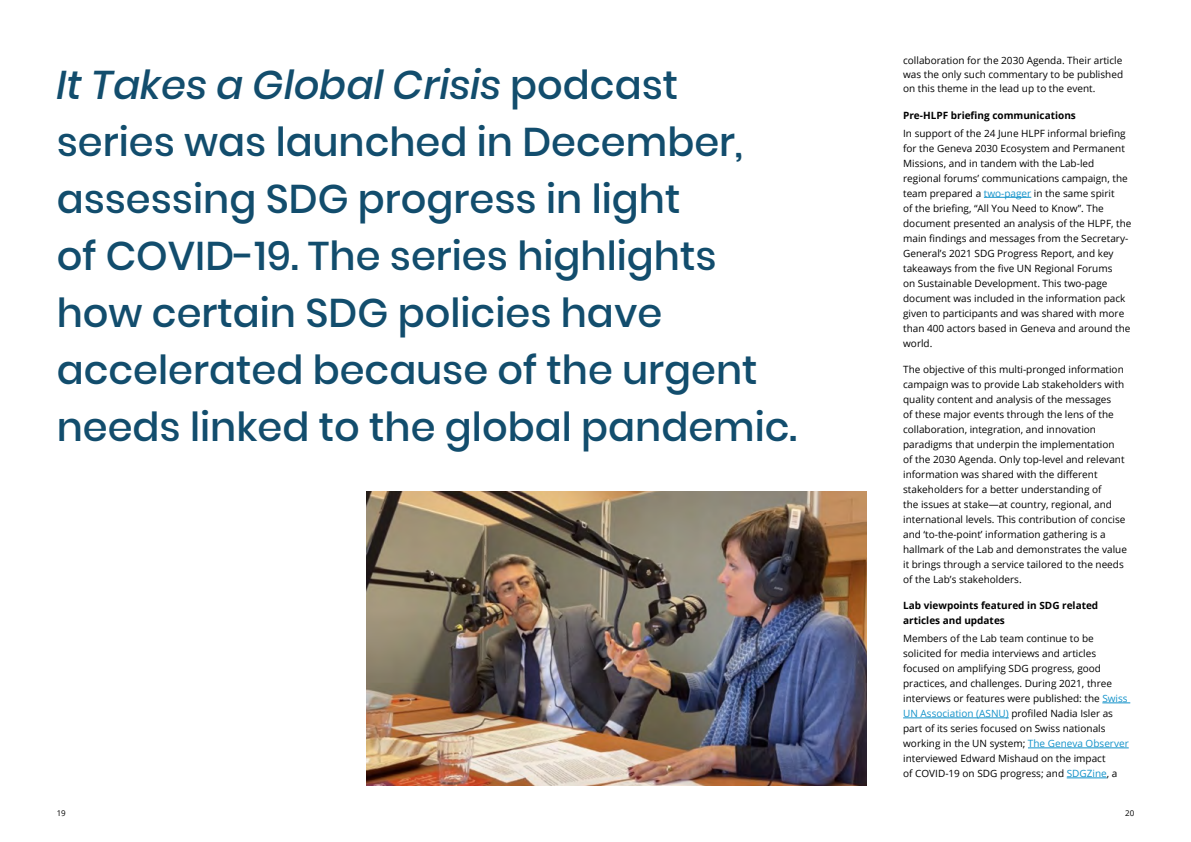
<style>
.page{position:relative;width:1191px;height:842px;background:#fff}
.page>*{position:absolute;margin:0;border:0;box-sizing:border-box;transform-origin:0 0}
.t1{font:500 40px/57px "Poppins";color:#124d6d}
.t2{font:10px/15px "Open Sans";color:#000}
.t3{font:700 10px/15px "Open Sans";color:#000}
.t4{font:8px "Open Sans";color:#000}
.s1{font-style:italic}
.s2{color:#1493ca}
</style>
<div class="page">
<img style="left:366px;top:492px;width:500px;height:293px">
<hr style="left:984px;top:197px;width:47px;height:1px;background:#1493ca">
<svg style="left:1102px;top:703px;width:28px;height:1px"></svg>
<hr style="left:903px;top:718px;width:105px;height:1px;background:#1493ca">
<hr style="left:1028px;top:748px;width:100px;height:1px;background:#1493ca">
<hr style="left:1066px;top:778px;width:40px;height:1px;background:#1493ca">
<h1 class="t1" style="left:57px;top:56px;width:742px"><span class="s1">It Takes a Global Crisis</span> podcast series was launched in December, assessing SDG progress in light<br>of COVID-19. The series highlights how certain SDG policies have accelerated because of the urgent needs linked to the global pandemic.</h1>
<p class="t2" style="left:903px;top:53px;width:221px;line-height:14px;text-align:justify">collaboration for the 2030 Agenda. Their article was the only such commentary to be published on this theme in the lead up to the event.</p>
<p class="t3" style="left:903px;top:107px;width:174px">Pre-HLPF briefing communications</p>
<p class="t2" style="left:903px;top:125px;width:230px">In support of the 24 June HLPF informal briefing for the Geneva 2030 Ecosystem and Permanent Missions, and in tandem with the Lab-led regional forums’ communications campaign, the team prepared a <span class="s2">two-pager</span> in the same spirit<br>of the briefing, “All You Need to Know”. The document presented an analysis of the HLPF, the main findings and messages from the Secretary-General’s 2021 SDG Progress Report, and key takeaways from the five UN Regional Forums<br>on Sustainable Development. This two-page document was included in the information pack given to participants and was shared with more than 400 actors based in Geneva and around the world.</p>
<p class="t2" style="left:903px;top:361px;width:225px">The objective of this multi-pronged information campaign was to provide Lab stakeholders with quality content and analysis of the messages<br>of these major events through the lens of the collaboration, integration, and innovation paradigms that underpin the implementation<br>of the 2030 Agenda. Only top-level and relevant information was shared with the different stakeholders for a better understanding of<br>the issues at stake—at country, regional, and international levels. This contribution of concise and ‘to-the-point’ information gathering is a hallmark of the Lab and demonstrates the value it brings through a service tailored to the needs of the Lab’s stakeholders.</p>
<p class="t3" style="left:903px;top:598px;width:197px">Lab viewpoints featured in SDG related articles and updates</p>
<p class="t2" style="left:903px;top:631px;width:227px">Members of the Lab team continue to be solicited for media interviews and articles focused on amplifying SDG progress, good practices, and challenges. During 2021, three interviews or features were published: the <span class="s2">Swiss UN Association (ASNU)</span> profiled Nadia Isler as part of its series focused on Swiss nationals working in the UN system; <span class="s2">The Geneva Observer </span>interviewed Edward Mishaud on the impact<br>of COVID-19 on SDG progress; and <span class="s2">SDGZine</span>, a</p>
<p class="t4" style="left:57px;top:807px;width:11px">19</p>
<p class="t4" style="left:1125px;top:807px;width:11px">20</p>
</div>
